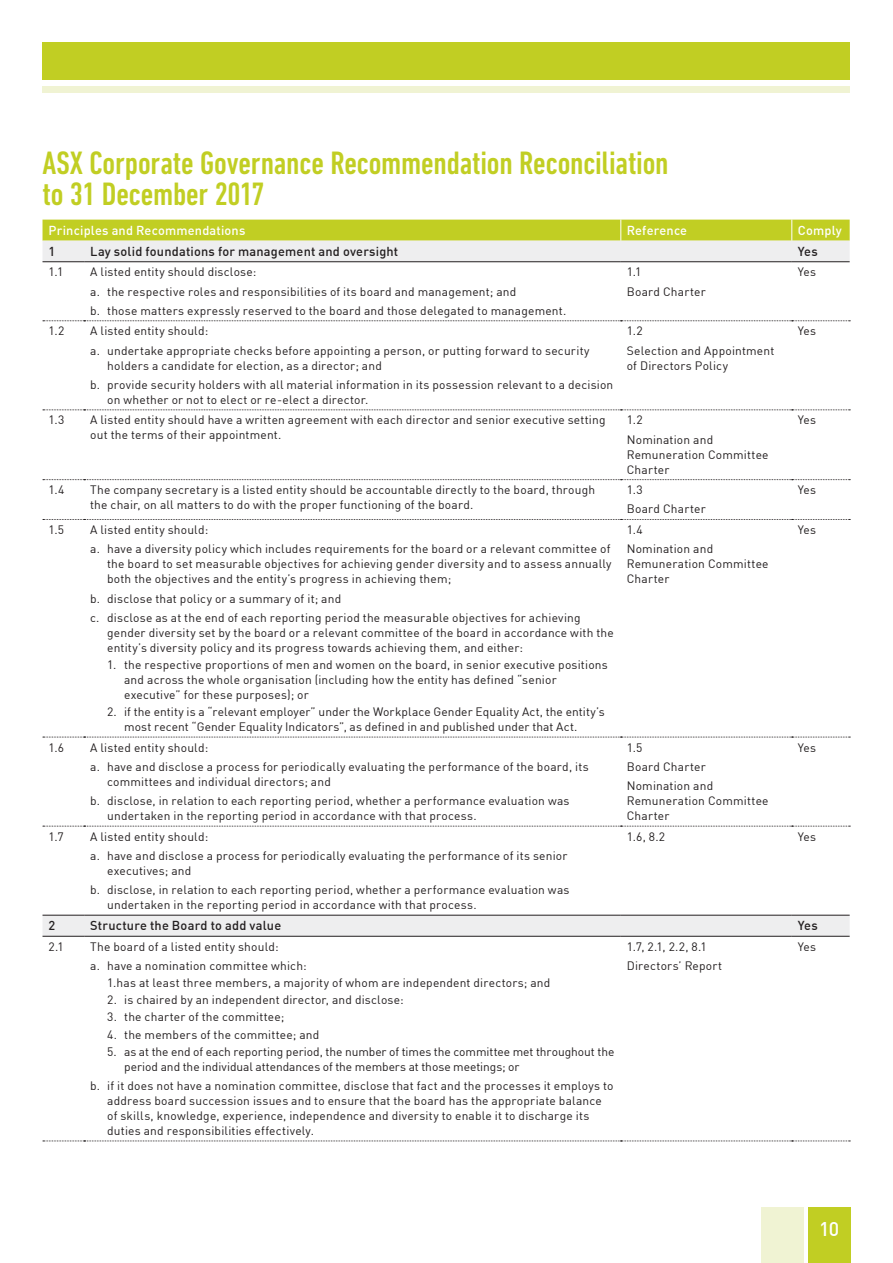
<style>
.page{position:relative;width:893px;height:1263px;background:#fff}
.page>*{position:absolute;margin:0;border:0;box-sizing:border-box;transform-origin:0 0}
.t1{font:500 condensed 33px/31.5px "DIN Next LT Pro";letter-spacing:-.005em;color:#c1ce23}
.t2{font:500 19.5px "DIN";color:#fff}
.t3{font:500 12.75px "DIN";letter-spacing:.015em;color:#231f20}
.t4{font:500 12.75px "DIN";letter-spacing:.015em;color:#fff}
.t5{font:12px/19.2px "DIN";letter-spacing:.015em;color:#231f20}
.t6{font:12px/15px "DIN";letter-spacing:-.005em;color:#231f20}
</style>
<div class="page">
<div style="left:43px;top:43px;width:807px;height:37px;background:#c1ce23"></div>
<div style="left:43px;top:87px;width:807px;height:6px;background:#f0f3d3"></div>
<svg style="left:43px;top:241px;width:807px;height:695px"></svg>
<svg style="left:43px;top:320px;width:807px;height:1px"></svg>
<svg style="left:43px;top:409px;width:807px;height:1px"></svg>
<svg style="left:43px;top:479px;width:807px;height:1px"></svg>
<svg style="left:43px;top:519px;width:807px;height:1px"></svg>
<svg style="left:43px;top:737px;width:807px;height:1px"></svg>
<svg style="left:43px;top:826px;width:807px;height:1px"></svg>
<svg style="left:43px;top:1140px;width:807px;height:1px"></svg>
<div style="left:43px;top:220px;width:807px;height:21px;background:#c1ce23"></div>
<hr style="left:43px;top:261px;width:41px;height:1px;background:#231f20">
<hr style="left:84px;top:261px;width:537px;height:1px;background:#231f20">
<hr style="left:621px;top:261px;width:171px;height:1px;background:#231f20">
<hr style="left:792px;top:261px;width:58px;height:1px;background:#231f20">
<hr style="left:43px;top:915px;width:41px;height:1px;background:#231f20">
<hr style="left:84px;top:915px;width:537px;height:1px;background:#231f20">
<hr style="left:621px;top:915px;width:171px;height:1px;background:#231f20">
<hr style="left:792px;top:915px;width:58px;height:1px;background:#231f20">
<hr style="left:43px;top:936px;width:41px;height:1px;background:#231f20">
<hr style="left:84px;top:936px;width:537px;height:1px;background:#231f20">
<hr style="left:621px;top:936px;width:171px;height:1px;background:#231f20">
<hr style="left:792px;top:936px;width:58px;height:1px;background:#231f20">
<div style="left:808px;top:1208px;width:42px;height:55px;background:#c1ce23"></div>
<div style="left:761px;top:1208px;width:43px;height:55px;background:#f0f3d3"></div>
<h1 class="t1" style="left:43px;top:147px;width:628px">ASX Corporate Governance Recommendation Reconciliation to 31 December 2017</h1>
<p class="t4" style="left:49px;top:222px;width:198px">Principles and Recommendations</p>
<p class="t4" style="left:627px;top:222px;width:62px">Reference</p>
<p class="t4" style="left:798px;top:222px;width:46px">Comply</p>
<p class="t3" style="left:49px;top:243px;width:8px">1</p>
<p class="t3" style="left:90px;top:243px;width:310px">Lay solid foundations for management and oversight</p>
<p class="t3" style="left:798px;top:243px;width:22px">Yes</p>
<p class="t5" style="left:49px;top:262px;width:16px">1.1</p>
<p class="t5" style="left:90px;top:262px;width:478px">A listed entity should disclose:<br>a. the respective roles and responsibilities of its board and management; and<br>b. those matters expressly reserved to the board and those delegated to management.</p>
<p class="t5" style="left:627px;top:262px;width:80px">1.1<br>Board Charter</p>
<p class="t5" style="left:798px;top:262px;width:20px">Yes</p>
<p class="t5" style="left:49px;top:321px;width:17px">1.2</p>
<p class="t5" style="left:90px;top:321px;width:501px">A listed entity should:<br>a. undertake appropriate checks before appointing a person, or putting forward to security</p>
<p class="t5" style="left:90px;top:355px;width:525px;text-indent:17px">holders a candidate for election, as a director; and<br>b. provide security holders with all material information in its possession relevant to a decision</p>
<p class="t5" style="left:107px;top:390px;width:263px">on whether or not to elect or re-elect a director.</p>
<p class="t5" style="left:627px;top:321px;width:149px">1.2<br>Selection and Appointment</p>
<p class="t5" style="left:627px;top:355px;width:103px">of Directors Policy</p>
<p class="t5" style="left:798px;top:321px;width:20px">Yes</p>
<p class="t5" style="left:48px;top:410px;width:17px">1.3</p>
<p class="t5" style="left:90px;top:412px;width:517px;line-height:15px">A listed entity should have a written agreement with each director and senior executive setting out the terms of their appointment.</p>
<p class="t5" style="left:627px;top:410px;width:88px">1.2<br>Nomination and</p>
<p class="t5" style="left:627px;top:447px;width:143px;line-height:15px">Remuneration Committee<br>Charter</p>
<p class="t5" style="left:798px;top:410px;width:20px">Yes</p>
<p class="t5" style="left:48px;top:480px;width:17px">1.4</p>
<p class="t5" style="left:90px;top:482px;width:507px;line-height:15px">The company secretary is a listed entity should be accountable directly to the board, through the chair, on all matters to do with the proper functioning of the board.</p>
<p class="t5" style="left:627px;top:480px;width:80px">1.3<br>Board Charter</p>
<p class="t5" style="left:798px;top:480px;width:20px">Yes</p>
<p class="t5" style="left:48px;top:520px;width:17px">1.5</p>
<p class="t5" style="left:90px;top:520px;width:522px">A listed entity should:<br>a. have a diversity policy which includes requirements for the board or a relevant committee of</p>
<p class="t5" style="left:107px;top:556px;width:506px;line-height:15px">the board to set measurable objectives for achieving gender diversity and to assess annually both the objectives and the entity’s progress in achieving them;</p>
<p class="t5" style="left:90px;top:588px;width:492px">b. disclose that policy or a summary of it; and<br>c. disclose as at the end of each reporting period the measurable objectives for achieving</p>
<p class="t5" style="left:107px;top:625px;width:508px;line-height:15px">gender diversity set by the board or a relevant committee of the board in accordance with the entity’s diversity policy and its progress towards achieving them, and either:</p>
<p class="t5" style="left:124px;top:657px;width:485px;line-height:15px;text-indent:-17px">1. the respective proportions of men and women on the board, in senior executive positions and across the whole organisation (including how the entity has defined “senior executive” for these purposes); or</p>
<p class="t5" style="left:124px;top:704px;width:482px;line-height:15px;text-indent:-17px">2. if the entity is a “relevant employer” under the Workplace Gender Equality Act, the entity’s most recent “Gender Equality Indicators”, as defined in and published under that Act.</p>
<p class="t5" style="left:627px;top:520px;width:88px">1.4<br>Nomination and</p>
<p class="t5" style="left:627px;top:556px;width:143px;line-height:15px">Remuneration Committee<br>Charter</p>
<p class="t5" style="left:798px;top:520px;width:20px">Yes</p>
<p class="t5" style="left:48px;top:737px;width:17px">1.6</p>
<p class="t5" style="left:90px;top:737px;width:500px">A listed entity should:<br>a. have and disclose a process for periodically evaluating the performance of the board, its</p>
<p class="t5" style="left:90px;top:772px;width:481px;text-indent:17px">committees and individual directors; and<br>b. disclose, in relation to each reporting period, whether a performance evaluation was</p>
<p class="t5" style="left:107px;top:806px;width:371px">undertaken in the reporting period in accordance with that process.</p>
<p class="t5" style="left:48px;top:826px;width:17px">1.7</p>
<p class="t5" style="left:90px;top:826px;width:479px">A listed entity should:<br>a. have and disclose a process for periodically evaluating the performance of its senior</p>
<p class="t5" style="left:90px;top:861px;width:481px;text-indent:17px">executives; and<br>b. disclose, in relation to each reporting period, whether a performance evaluation was</p>
<p class="t5" style="left:107px;top:895px;width:371px">undertaken in the reporting period in accordance with that process.</p>
<p class="t5" style="left:627px;top:737px;width:88px">1.5<br>Board Charter<br>Nomination and</p>
<p class="t5" style="left:627px;top:793px;width:143px;line-height:15px">Remuneration Committee<br>Charter</p>
<p class="t5" style="left:798px;top:737px;width:20px">Yes</p>
<p class="t5" style="left:627px;top:826px;width:40px">1.6, 8.2</p>
<p class="t5" style="left:798px;top:826px;width:20px">Yes</p>
<p class="t3" style="left:49px;top:917px;width:8px">2</p>
<p class="t3" style="left:90px;top:917px;width:193px">Structure the Board to add value</p>
<p class="t3" style="left:798px;top:917px;width:22px">Yes</p>
<p class="t5" style="left:49px;top:937px;width:17px">2.1</p>
<p class="t5" style="left:90px;top:937px;width:218px">The board of a listed entity should:<br>a. have a nomination committee which:</p>
<p class="t5" style="left:107px;top:973px;width:445px">1.has at least three members, a majority of whom are independent directors; and</p>
<p class="t5" style="left:107px;top:990px;width:298px">2. is chaired by an independent director, and disclose:</p>
<p class="t5" style="left:107px;top:1007px;width:179px">3. the charter of the committee;</p>
<p class="t5" style="left:107px;top:1024px;width:214px">4. the members of the committee; and</p>
<p class="t6" style="left:124px;top:1043px;width:492px;text-indent:-17px">5. as at the end of each reporting period, the number of times the committee met throughout the period and the individual attendances of the members at those meetings; or</p>
<p class="t5" style="left:107px;top:1078px;width:508px;line-height:15px;text-indent:-17px">b. if it does not have a nomination committee, disclose that fact and the processes it employs to address board succession issues and to ensure that the board has the appropriate balance of skills, knowledge, experience, independence and diversity to enable it to discharge its duties and responsibilities effectively.</p>
<p class="t5" style="left:627px;top:937px;width:97px">1.7, 2.1, 2.2, 8.1<br>Directors’ Report</p>
<p class="t5" style="left:798px;top:937px;width:20px">Yes</p>
<h2 class="t2" style="left:819px;top:1216px;width:22px">10</h2>
</div>
